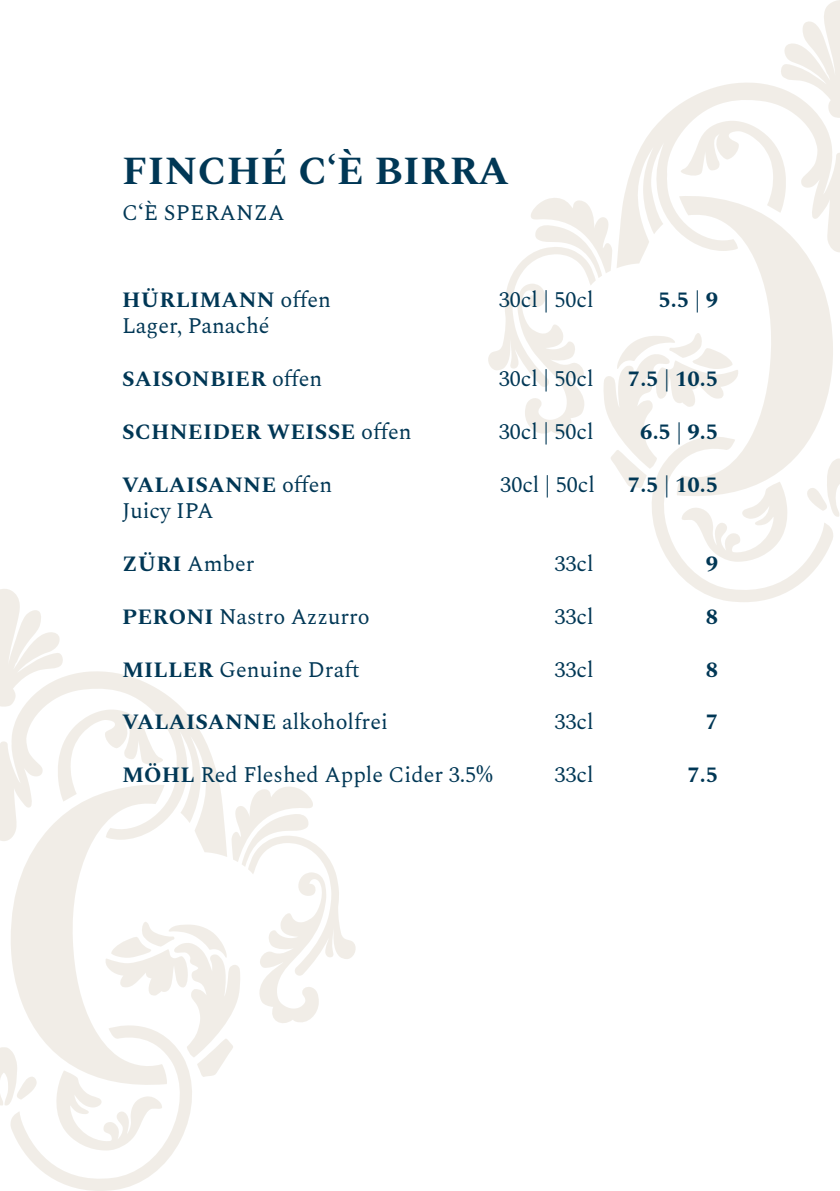
<style>
.page{position:relative;width:840px;height:1191px;background:#fff}
.page>*{position:absolute;margin:0;border:0;box-sizing:border-box;transform-origin:0 0}
.t1{font:700 40px "Spectral";letter-spacing:.01em;color:#003755}
.t2{font:22px "Spectral";color:#003755}
.t3{font:700 22px "Spectral";letter-spacing:.01em;color:#003755}
.s1{font-weight:400}
.s2{font-weight:700}
</style>
<div class="page">
<svg style="left:0;top:589px;width:355px;height:602px"></svg>
<svg style="left:488px;top:0;width:351px;height:602px"></svg>
<p class="t1" style="left:122px;top:142px;width:388px">FINCHÉ C‘È BIRRA</p>
<p class="t2" style="left:122px;top:197px;width:164px">C‘È SPERANZA</p>
<p class="t3" style="left:122px;top:284px;width:210px">HÜRLIMANN <span class="s1">offen</span></p>
<p class="t2" style="left:498px;top:284px;width:96px">30cl | 50cl</p>
<p class="t3" style="left:658px;top:284px;width:61px">5.5 | 9</p>
<p class="t2" style="left:122px;top:310px;width:149px">Lager, Panaché</p>
<p class="t3" style="left:122px;top:363px;width:202px">SAISONBIER <span class="s1">offen</span></p>
<p class="t2" style="left:498px;top:363px;width:96px">30cl | 50cl</p>
<p class="t3" style="left:627px;top:363px;width:92px">7.5 | 10.5</p>
<p class="t3" style="left:122px;top:416px;width:291px">SCHNEIDER WEISSE <span class="s1">offen</span></p>
<p class="t2" style="left:498px;top:416px;width:96px">30cl | 50cl</p>
<p class="t3" style="left:640px;top:416px;width:79px">6.5 | 9.5</p>
<p class="t3" style="left:122px;top:468px;width:212px">VALAISANNE <span class="s1">offen</span></p>
<p class="t2" style="left:500px;top:468px;width:96px">30cl | 50cl</p>
<p class="t3" style="left:627px;top:468px;width:92px">7.5 | 10.5</p>
<p class="t2" style="left:122px;top:495px;width:93px">Juicy IPA</p>
<p class="t2" style="left:122px;top:548px;width:134px"><span class="s2">ZÜRI</span> Amber</p>
<p class="t2" style="left:554px;top:548px;width:41px">33cl</p>
<p class="t3" style="left:705px;top:548px;width:14px">9</p>
<p class="t2" style="left:122px;top:600px;width:249px"><span class="s2">PERONI</span> Nastro Azzurro</p>
<p class="t2" style="left:554px;top:600px;width:41px">33cl</p>
<p class="t3" style="left:705px;top:600px;width:14px">8</p>
<p class="t2" style="left:122px;top:653px;width:239px"><span class="s2">MILLER</span> Genuine Draft</p>
<p class="t2" style="left:554px;top:653px;width:41px">33cl</p>
<p class="t3" style="left:705px;top:653px;width:14px">8</p>
<p class="t2" style="left:122px;top:706px;width:267px"><span class="s2">VALAISANNE</span> alkoholfrei</p>
<p class="t2" style="left:554px;top:706px;width:41px">33cl</p>
<p class="t3" style="left:705px;top:706px;width:14px">7</p>
<p class="t2" style="left:122px;top:759px;width:372px"><span class="s2">MÖHL</span> Red Fleshed Apple Cider 3.5%</p>
<p class="t2" style="left:554px;top:759px;width:41px">33cl</p>
<p class="t3" style="left:687px;top:759px;width:32px">7.5</p>
</div>
